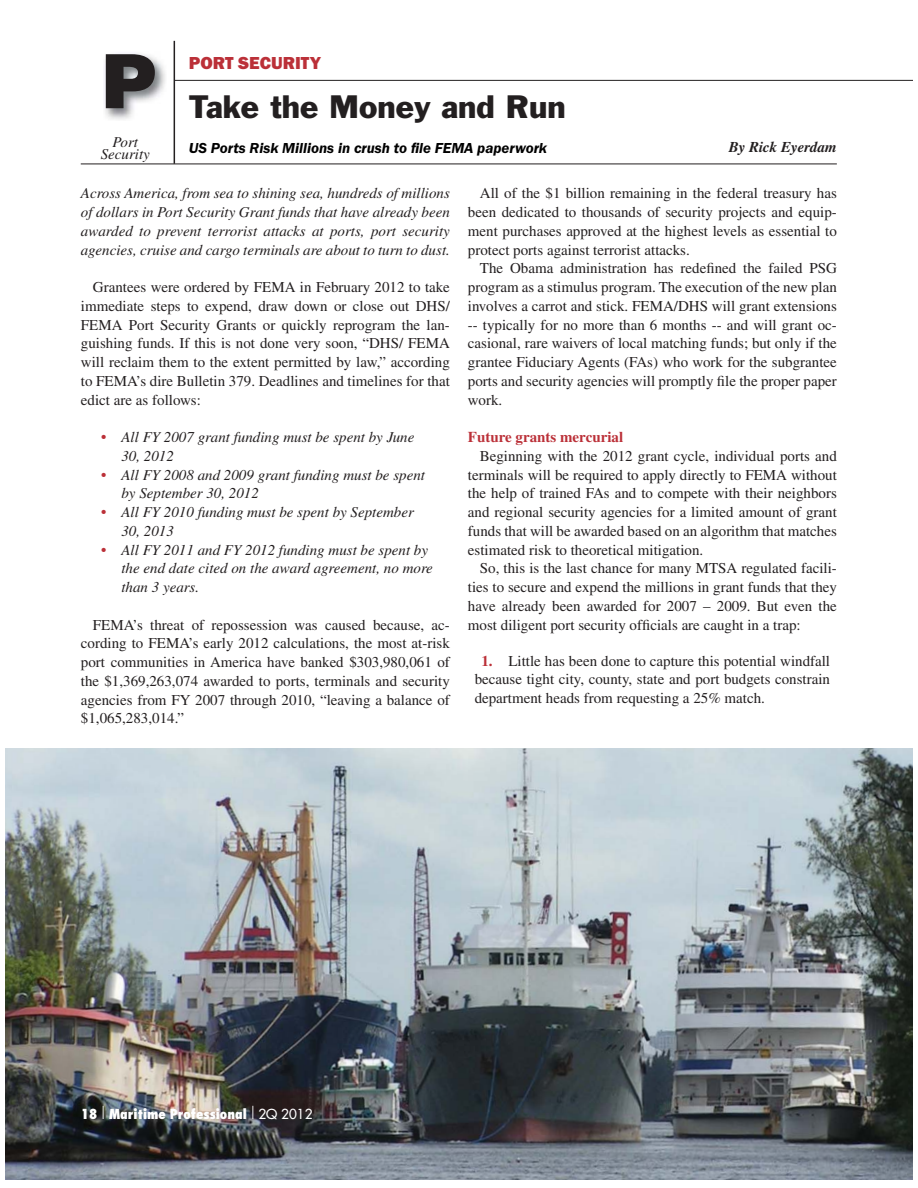
<style>
.page{position:relative;width:918px;height:1188px;background:#fff}
.page>*{position:absolute;margin:0;border:0;box-sizing:border-box;transform-origin:0 0}
.t1{font:900 75px "Helvetica";color:#231f20}
.t2{font:30px "Franklin Gothic";color:#231f20}
.t3{font:800 18px "Franklin Gothic";color:#bb3038}
.t4{font:15px/18.8px "Times";color:#231f20;text-align:justify}
.t5{font:italic 15px/18.8px "Times";color:#231f20}
.t6{font:italic 600 15px "Franklin Gothic";color:#000}
.t7{font:700 15px "Times";color:#bb3038}
.t8{font:italic 700 15px "Times";color:#231f20}
.t9{font:800 condensed 13.5px "Futura";color:#fff}
.s1{font-weight:700;font-style:normal;color:#bb3038}
.s2{font-weight:700;color:#bb3038}
.s3{font-weight:300;font-size:16.5px}
.s4{font-weight:400;font-stretch:normal}
</style>
<div class="page">
<hr style="left:81px;top:164px;width:756px;height:1px;background:#231f20">
<hr style="left:174px;top:41px;width:1px;height:123px;background:#231f20">
<hr style="left:174px;top:80px;width:738px;height:1px;background:#231f20">
<img style="left:104px;top:54px;width:61px;height:66px">
<img style="left:6px;top:748px;width:906px;height:431px">
<h1 class="t1" style="left:102px;top:54px;width:56px">P</h1>
<p class="t5" style="left:101px;top:137px;width:51px;line-height:12px;text-align:center">Port<br>Security</p>
<p class="t3" style="left:189px;top:56px;width:133px">PORT SECURITY</p>
<h2 class="t2" style="left:189px;top:95px;width:378px">Take the Money and Run</h2>
<p class="t6" style="left:189px;top:143px;width:360px">US Ports Risk Millions in crush to -le FEMA paperwork</p>
<p class="t8" style="left:729px;top:141px;width:110px">By Rick Eyerdam</p>
<p class="t5" style="left:81px;top:185px;width:370px;text-align:justify">Across America, from sea to shining sea, hundreds of millions of dollars in Port Security Grant funds that have already been awarded to prevent terrorist attacks at ports, port security agencies, cruise and cargo terminals are about to turn to dust.</p>
<p class="t4" style="left:81px;top:279px;width:370px;text-indent:12px">Grantees were ordered by FEMA in February 2012 to take immediate steps to expend, draw down or close out DHS/ FEMA Port Security Grants or quickly reprogram the lan&shy;guishing funds. If this is not done very soon, “DHS/ FEMA will reclaim them to the extent permitted by law,” according to FEMA’s dire Bulletin 379. Deadlines and timelines for that edict are as follows:</p>
<p class="t5" style="left:121px;top:429px;width:294px;text-indent:-20px"><span class="s1">•</span> All FY 2007 grant funding must be spent by June<br>30, 2012</p>
<p class="t5" style="left:121px;top:466px;width:305px;text-indent:-20px"><span class="s1">•</span> All FY 2008 and 2009 grant funding must be spent by September 30, 2012</p>
<p class="t5" style="left:121px;top:504px;width:294px;text-indent:-20px"><span class="s1">•</span> All FY 2010 funding must be spent by September<br>30, 2013</p>
<p class="t5" style="left:121px;top:541px;width:313px;text-indent:-20px"><span class="s1">•</span> All FY 2011 and FY 2012 funding must be spent by the end date cited on the award agreement, no more than 3 years.</p>
<p class="t4" style="left:81px;top:617px;width:370px;text-indent:12px">FEMA’s threat of repossession was caused because, ac&shy;cording to FEMA’s early 2012 calculations, the most at-risk port communities in America have banked $303,980,061 of the $1,369,263,074 awarded to ports, terminals and security agencies from FY 2007 through 2010, “leaving a balance of $1,065,283,014.”</p>
<p class="t4" style="left:468px;top:185px;width:370px;text-indent:12px">All of the $1 billion remaining in the federal treasury has been dedicated to thousands of security projects and equip&shy;ment purchases approved at the highest levels as essential to protect ports against terrorist attacks.</p>
<p class="t4" style="left:468px;top:260px;width:370px;text-indent:12px">The Obama administration has redefined the failed PSG program as a stimulus program. The execution of the new plan involves a carrot and stick. FEMA/DHS will grant extensions -- typically for no more than 6 months -- and will grant oc&shy;casional, rare waivers of local matching funds; but only if the grantee Fiduciary Agents (FAs) who work for the subgrantee ports and security agencies will promptly file the proper paper work.</p>
<p class="t7" style="left:468px;top:432px;width:157px">Future grants mercurial</p>
<p class="t4" style="left:468px;top:448px;width:370px;text-indent:12px">Beginning with the 2012 grant cycle, individual ports and terminals will be required to apply directly to FEMA without the help of trained FAs and to compete with their neighbors and regional security agencies for a limited amount of grant funds that will be awarded based on an algorithm that matches estimated risk to theoretical mitigation.</p>
<p class="t4" style="left:468px;top:560px;width:370px;text-indent:12px">So, this is the last chance for many MTSA regulated facili&shy;ties to secure and expend the millions in grant funds that they have already been awarded for 2007 – 2009. But even the most diligent port security officials are caught in a trap:</p>
<p class="t4" style="left:475px;top:653px;width:357px;text-indent:7px"><span class="s2">1.</span> Little has been done to capture this potential windfall because tight city, county, state and port budgets constrain department heads from requesting a 25% match.</p>
<p class="t9" style="left:81px;top:1109px;width:233px">18 <span class="s3">|</span> Maritime Professional <span class="s3">|</span> <span class="s4">2Q 2012</span></p>
</div>
